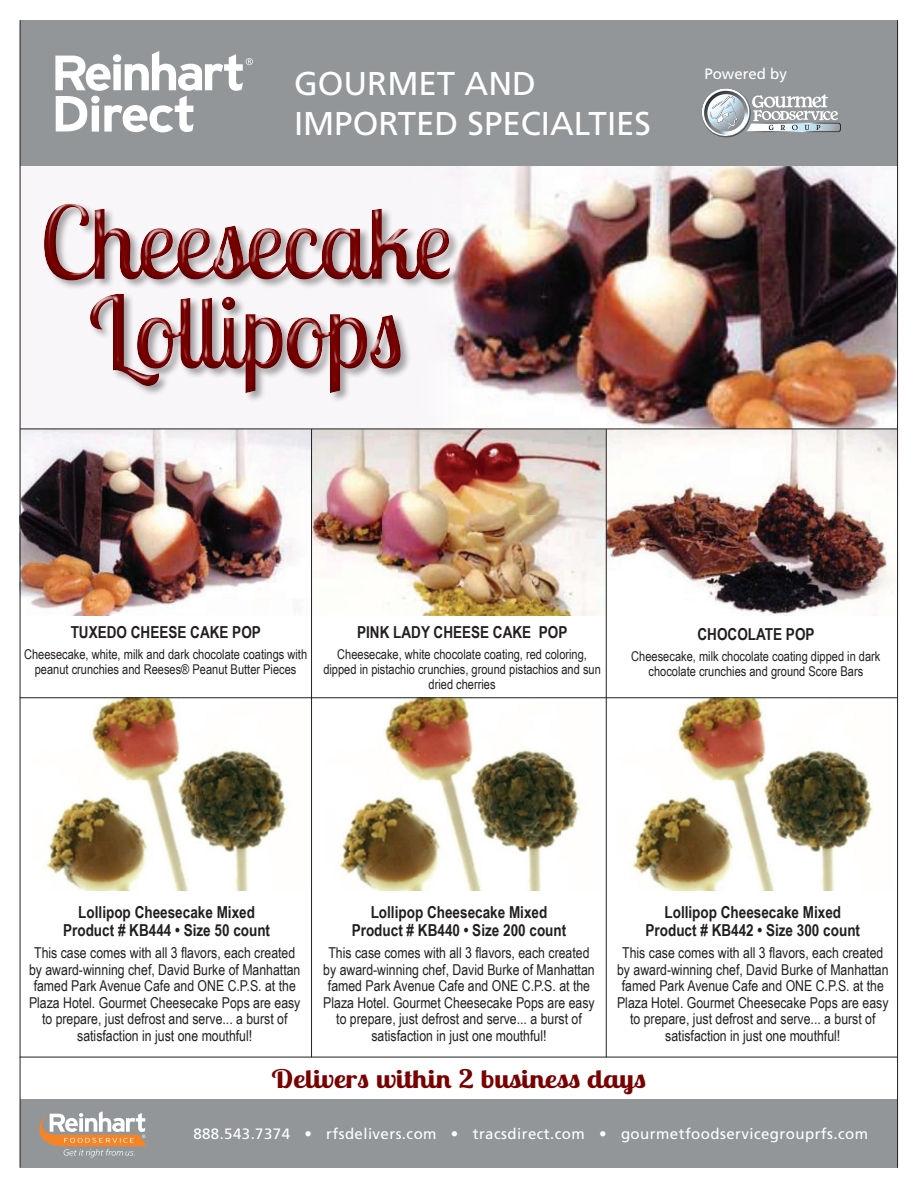
<style>
.page{position:relative;width:918px;height:1188px;background:#fff}
.page>*{position:absolute;margin:0;border:0;box-sizing:border-box;transform-origin:0 0}
.t1{font:100.35px/89.2px "Lobster Two";color:#790100;text-align:center}
.t2{font:33px/39.6px "Frutiger";color:#fff}
.t3{font:700 25.5px "Lobster Two";color:#790100;scale:1.2 1}
.t4{font:700 16.5px/18px "Arial Narrow";color:#231f20;text-align:center}
.t5{font:15px/16.5px "Arial Narrow";color:#231f20;text-align:center}
.t6{font:15px "Frutiger";letter-spacing:.03em;color:#fff}
.t7{font:15px "Frutiger";color:#fff}
.t8{font:13.5px/15px "Arial Narrow";color:#231f20;text-align:center}
</style>
<div class="page">
<div style="left:20px;top:165px;width:877px;height:264px;background:#f9f6fa"></div>
<img style="left:403px;top:165px;width:494px;height:264px">
<img style="left:632px;top:699px;width:242px;height:192px">
<img style="left:339px;top:699px;width:242px;height:192px">
<img style="left:46px;top:699px;width:242px;height:192px">
<div style="left:20px;top:20px;width:878px;height:145px;background:#939698"></div>
<div style="left:20px;top:1099px;width:878px;height:69px;background:#939698"></div>
<svg style="left:55px;top:51px;width:198px;height:81px"></svg>
<svg style="left:39px;top:1111px;width:108px;height:46px"></svg>
<svg style="left:702px;top:88px;width:49px;height:49px"></svg>
<svg style="left:704px;top:91px;width:44px;height:44px"></svg>
<svg style="left:707px;top:94px;width:38px;height:37px"></svg>
<svg style="left:709px;top:94px;width:28px;height:35px"></svg>
<svg style="left:744px;top:94px;width:97px;height:38px"></svg>
<img style="left:21px;top:430px;width:876px;height:185px">
<hr style="left:20px;top:20px;width:1px;height:1148px;background:#231f20">
<hr style="left:311px;top:429px;width:1px;height:628px;background:#231f20">
<hr style="left:606px;top:429px;width:1px;height:628px;background:#231f20">
<hr style="left:897px;top:20px;width:1px;height:1148px;background:#231f20">
<hr style="left:20px;top:698px;width:877px;height:1px;background:#231f20">
<hr style="left:20px;top:1057px;width:877px;height:1px;background:#231f20">
<hr style="left:20px;top:429px;width:878px;height:1px;background:#231f20">
<div style="left:33px;top:193px;width:427px;height:208px;background:#f9f6fa"></div>
<div style="left:35px;top:204px;width:425px;height:199px;background:#231f20;opacity:.75"></div>
<h2 class="t2" style="left:294px;top:64px;width:359px">GOURMET AND<br>IMPORTED SPECIALTIES</h2>
<p class="t7" style="left:704px;top:65px;width:84px">Powered by</p>
<h1 class="t1" style="left:39px;top:197px;width:414px">Cheesecake<br>Lollipops</h1>
<p class="t4" style="left:71px;top:622px;width:192px">TUXEDO CHEESE CAKE POP</p>
<p class="t8" style="left:24px;top:646px;width:285px">Cheesecake, white, milk and dark chocolate coatings with peanut crunchies and Reeses® Peanut Butter Pieces</p>
<p class="t4" style="left:357px;top:622px;width:212px">PINK LADY CHEESE CAKE POP</p>
<p class="t8" style="left:323px;top:646px;width:279px">Cheesecake, white chocolate coating, red coloring, dipped in pistachio crunchies, ground pistachios and sun dried cherries</p>
<p class="t4" style="left:698px;top:625px;width:119px">CHOCOLATE POP</p>
<p class="t8" style="left:631px;top:648px;width:251px">Cheesecake, milk chocolate coating dipped in dark chocolate crunchies and ground Score Bars</p>
<p class="t4" style="left:63px;top:902px;width:209px">Lollipop Cheesecake Mixed<br>Product # KB444 • Size 50 count</p>
<p class="t5" style="left:29px;top:944px;width:273px">This case comes with all 3 flavors, each created by award-winning chef, David Burke of Manhattan famed Park Avenue Cafe and ONE C.P.S. at the Plaza Hotel. Gourmet Cheesecake Pops are easy to prepare, just defrost and serve... a burst of satisfaction in just one mouthful!</p>
<p class="t4" style="left:646px;top:902px;width:216px">Lollipop Cheesecake Mixed<br>Product # KB442 • Size 300 count</p>
<p class="t5" style="left:617px;top:944px;width:273px">This case comes with all 3 flavors, each created by award-winning chef, David Burke of Manhattan famed Park Avenue Cafe and ONE C.P.S. at the Plaza Hotel. Gourmet Cheesecake Pops are easy to prepare, just defrost and serve... a burst of satisfaction in just one mouthful!</p>
<h3 class="t3" style="left:271px;top:1063px;width:314px">Delivers within 2 business days</h3>
<p class="t4" style="left:352px;top:902px;width:216px">Lollipop Cheesecake Mixed<br>Product # KB440 • Size 200 count</p>
<p class="t5" style="left:323px;top:944px;width:273px">This case comes with all 3 flavors, each created by award-winning chef, David Burke of Manhattan famed Park Avenue Cafe and ONE C.P.S. at the Plaza Hotel. Gourmet Cheesecake Pops are easy to prepare, just defrost and serve... a burst of satisfaction in just one mouthful!</p>
<p class="t6" style="left:193px;top:1125px;width:676px">888.543.7374 • rfsdelivers.com • tracsdirect.com • gourmetfoodservicegrouprfs.com</p>
</div>
